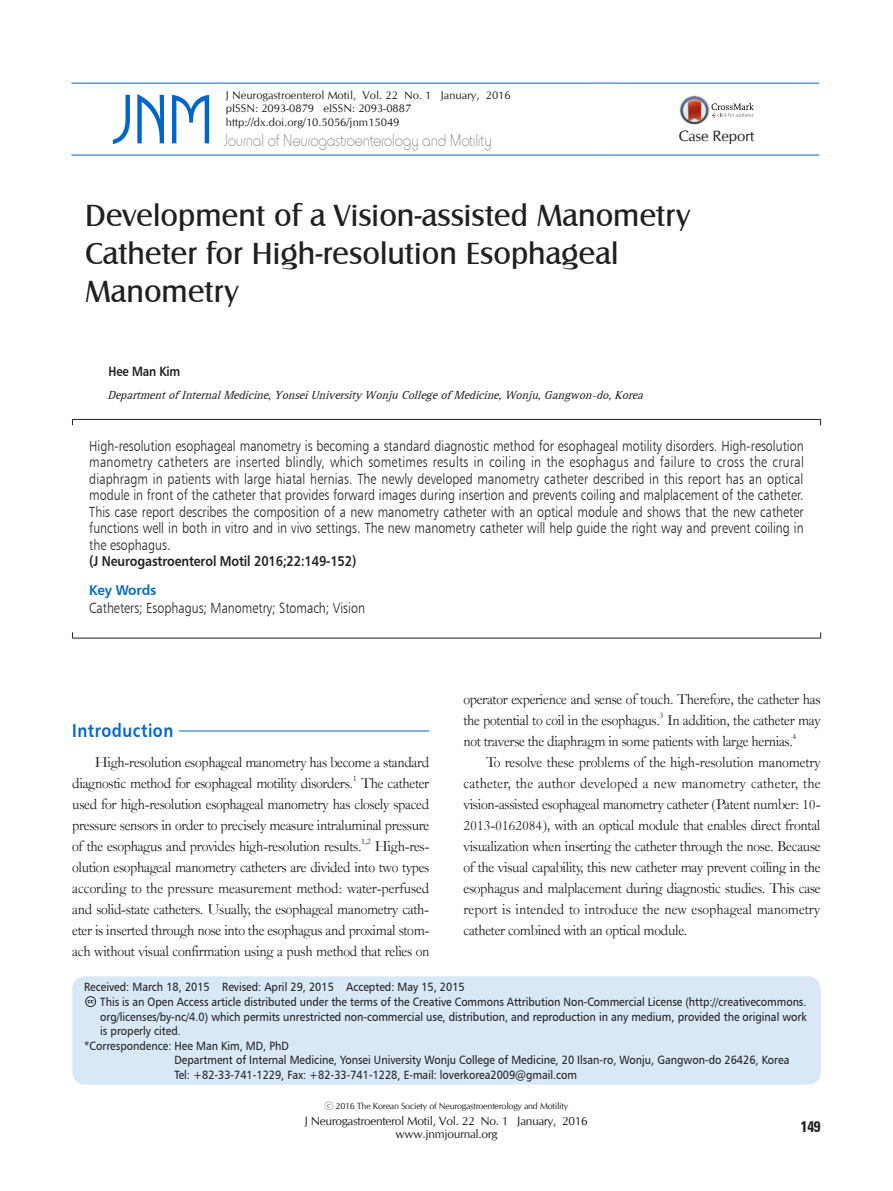
<style>
.page{position:relative;width:893px;height:1191px;background:#fff}
.page>*{position:absolute;margin:0;border:0;box-sizing:border-box;transform-origin:0 0}
.t1{font:500 64.5px "Busorama IT Cby BT";color:#06c}
.t2{font:31.5px/37.8px "Castle T";color:#231f20}
.t3{font:18.75px "Humanist 777 BT Bold B";letter-spacing:.03em;color:#06c;scale:.85 1}
.t4{font:18px "Horatio D Ligh";letter-spacing:-.015em;color:#787878;scale:.9 1}
.t5{font:15.3px/21px "Caslon Old Face BT";letter-spacing:-.025em;color:#231f20}
.t6{font:15.3px "Univeconbol";color:#231f20}
.t7{font:15px "CG Omega";letter-spacing:-.01em;color:#231f20}
.t8{font:14.7px/16.5px "Humanist 777 BT Light B";color:#231f20;text-align:justify;scale:.85 1}
.t9{font:14.25px "Humanist 777 BT Bold B";letter-spacing:-.01em;color:#231f20;scale:.87 1}
.t10{font:14.25px "Humanist 777 BT Bold B";letter-spacing:-.01em;color:#06c;scale:.95 1}
.t11{font:13.5px "Humanist 777 BT Bold B";letter-spacing:-.01em;color:#231f20;scale:.85 1}
.t12{font:12px "Humanist 777 BT Roman B";color:#231f20;scale:.9 1}
.t13{font:italic 12px "Rotisser";color:#231f20}
.t14{font:12px/13.5px "CG Omega";letter-spacing:-.025em;color:#231f20;text-align:center}
.t15{font:11.25px/13.5px "CG Omega";color:#231f20}
.t16{font:9px "CG Omega";letter-spacing:-.025em;color:#231f20}
.t17{font:8.85px "Caslon Old Face BT";color:#231f20}
.s1{font-family:"Batang Che"}
</style>
<div class="page">
<hr style="left:72px;top:419px;width:749px;height:1px;background:#231f20">
<hr style="left:72px;top:638px;width:749px;height:1px;background:#231f20">
<hr style="left:71px;top:83px;width:148px;height:1px;background:#06c">
<hr style="left:71px;top:155px;width:148px;height:1px;background:#06c">
<hr style="left:219px;top:83px;width:378px;height:1px;background:#06c">
<svg style="left:597px;top:83px;width:17px;height:1px"></svg>
<hr style="left:614px;top:83px;width:205px;height:1px;background:#06c">
<hr style="left:614px;top:155px;width:205px;height:1px;background:#06c">
<svg style="left:597px;top:155px;width:17px;height:1px"></svg>
<hr style="left:219px;top:155px;width:378px;height:1px;background:#06c">
<img style="left:679px;top:95px;width:22px;height:30px">
<svg style="left:681px;top:97px;width:73px;height:27px"></svg>
<hr style="left:179px;top:730px;width:250px;height:1px;background:#06c">
<div style="left:72px;top:976px;width:749px;height:108px;background:#d9e8f7;border-radius:13px"></div>
<svg style="left:85px;top:996px;width:12px;height:11px"></svg>
<h1 class="t1" style="left:112px;top:81px;width:102px">JNM</h1>
<p class="t15" style="left:226px;top:89px;width:286px">J Neurogastroenterol Motil, Vol. 22 No. 1 January, 2016 pISSN: 2093-0879 eISSN: 2093-0887 http://dx.doi.org/10.5056/jnm15049</p>
<p class="t4" style="left:224px;top:130px;width:299px">Journal of Neurogastroenterology and Motility</p>
<p class="t7" style="left:679px;top:127px;width:77px">Case Report</p>
<h2 class="t2" style="left:85px;top:197px;width:607px">Development of a Vision-assisted Manometry<br>Catheter for High-resolution Esophageal<br>Manometry</h2>
<p class="t11" style="left:108px;top:362px;width:86px">Hee Man Kim</p>
<p class="t13" style="left:107px;top:388px;width:541px">Departmentof InternalMedicine,YonseiUniversityWonjuCollegeof Medicine,Wonju,Gangwon-do,Korea</p>
<p class="t8" style="left:89px;top:437px;width:842px">High-resolution esophageal manometry is becoming a standard diagnostic method for esophageal motility disorders. High-resolution manometry catheters are inserted blindly, which sometimes results in coiling in the esophagus and failure to cross the crural diaphragm in patients with large hiatal hernias. The newly developed manometry catheter described in this report has an optical module in front of the catheter that provides forward images during insertion and prevents coiling and malplacement of the catheter.<br>This case report describes the composition of a new manometry catheter with an optical module and shows that the new catheter functions well in both in vitro and in vivo settings. The new manometry catheter will help guide the right way and prevent coiling in the esophagus.</p>
<p class="t9" style="left:89px;top:551px;width:309px">(J Neurogastroenterol Motil 2016;22:149-152)</p>
<p class="t10" style="left:89px;top:581px;width:72px">Key Words</p>
<p class="t8" style="left:89px;top:599px;width:326px">Catheters; Esophagus; Manometry; Stomach; Vision</p>
<p class="t3" style="left:72px;top:719px;width:120px">Introduction</p>
<p class="t5" style="left:72px;top:751px;width:359px;text-indent:23px">High-resolution esophageal manometry has become a standard diagnostic method for esophageal motility disorders.</p>
<p class="t17" style="left:353px;top:772px;width:6px">1</p>
<p class="t5" style="left:72px;top:772px;width:359px;text-align:justify;text-indent:289px">The catheter used for high-resolution esophageal manometry has closely spaced pressure sensors in order to precisely measure intraluminal pressure of the esophagus and provides high-resolution results.</p>
<p class="t17" style="left:361px;top:835px;width:11px">1,2</p>
<p class="t5" style="left:72px;top:835px;width:359px;text-align:justify;text-indent:303px">High-res&shy;olution esophageal manometry catheters are divided into two types according to the pressure measurement method: water-perfused and solid-state catheters. Usually, the esophageal manometry cath&shy;eter is inserted through nose into the esophagus and proximal stom&shy;ach without visual confirmation using a push method that relies on</p>
<p class="t5" style="left:463px;top:688px;width:359px">operator experience and sense of touch. Therefore, the catheter has the potential to coil in the esophagus.</p>
<p class="t17" style="left:660px;top:709px;width:6px">3</p>
<p class="t5" style="left:463px;top:709px;width:359px;text-indent:204px">In addition, the catheter may not traverse the diaphragm in some patients with large hernias.</p>
<p class="t17" style="left:792px;top:730px;width:6px">4</p>
<p class="t5" style="left:463px;top:751px;width:359px;text-align:justify;text-indent:23px">To resolve these problems of the high-resolution manometry catheter, the author developed a new manometry catheter, the vision-assisted esophageal manometry catheter (Patent number: 10- 2013-0162084), with an optical module that enables direct frontal visualization when inserting the catheter through the nose. Because of the visual capability, this new catheter may prevent coiling in the esophagus and malplacement during diagnostic studies. This case report is intended to introduce the new esophageal manometry catheter combined with an optical module.</p>
<p class="t12" style="left:84px;top:979px;width:424px">Received: March 18, 2015 Revised: April 29, 2015 Accepted: May 15, 2015</p>
<p class="t12" style="left:100px;top:994px;width:786px">This is an Open Access article distributed under the terms of the Creative Commons Attribution Non-Commercial License (http://creativecommons.</p>
<p class="t12" style="left:100px;top:1009px;width:787px">org/licenses/by-nc/4.0) which permits unrestricted non-commercial use, distribution, and reproduction in any medium, provided the original work</p>
<p class="t12" style="left:100px;top:1023px;width:91px">is properly cited.</p>
<p class="t12" style="left:84px;top:1038px;width:229px">*Correspondence: Hee Man Kim, MD, PhD</p>
<p class="t12" style="left:175px;top:1052px;width:685px">Department of Internal Medicine, Yonsei University Wonju College of Medicine, 20 Ilsan-ro, Wonju, Gangwon-do 26426, Korea</p>
<p class="t12" style="left:175px;top:1067px;width:449px">Tel: +82-33-741-1229, Fax: +82-33-741-1228, E-mail: loverkorea2009@gmail.com</p>
<p class="t16" style="left:325px;top:1100px;width:245px"><span class="s1">ⓒ</span> 2016 The Korean Society of Neurogastroenterology and Motility</p>
<p class="t14" style="left:305px;top:1114px;width:285px">J Neurogastroenterol Motil, Vol. 22 No. 1 January, 2016 www.jnmjournal.org</p>
<p class="t6" style="left:801px;top:1117px;width:21px">149</p>
</div>
